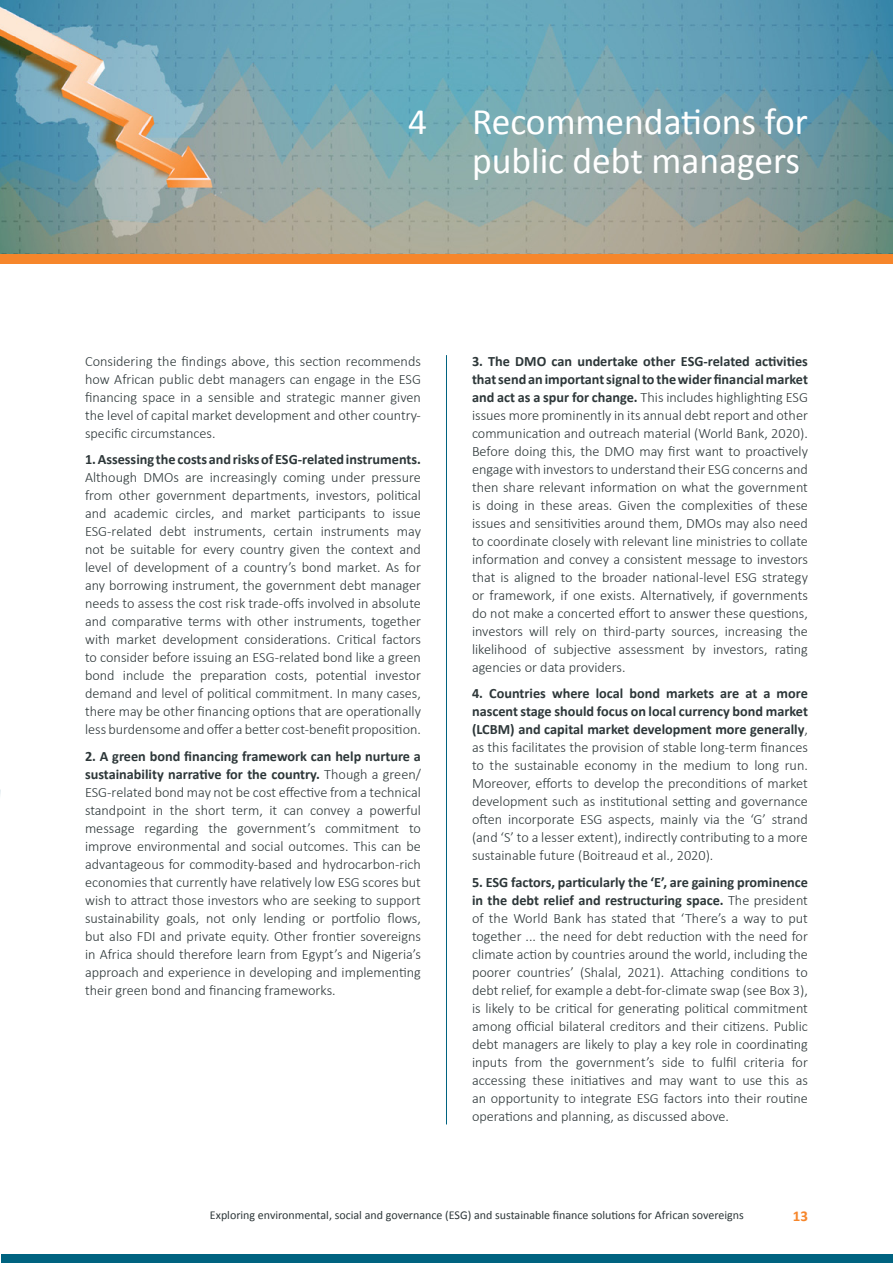
<style>
.page{position:relative;width:893px;height:1263px;background:#fff}
.page>*{position:absolute;margin:0;border:0;box-sizing:border-box;transform-origin:0 0}
.t1{font:37.5px/39px "Calibri";color:#fff;text-align:right}
.t2{font:700 15px "Calibri";color:#f6862b}
.t3{font:300 14.25px/18px "Calibri";color:#2d3739;text-align:justify}
.t4{font:700 14.25px "Calibri";color:#2d3739}
.t5{font:12px "Calibri";color:#2d3739}
.s1{font-weight:700}
</style>
<div class="page">
<div style="left:1px;top:1254px;width:892px;height:9px;background:#006380"></div>
<img style="left:0;top:0;width:893px;height:254px">
<hr style="left:446px;top:355px;width:1px;height:769px;background:#006380">
<div style="left:0;top:254px;width:893px;height:10px;background:#f6862b"></div>
<h1 class="t1" style="left:408px;top:103px;width:401px">4 Recommendations for public debt managers</h1>
<p class="t3" style="left:85px;top:352px;width:337px">Considering the findings above, this section recommends how African public debt managers can engage in the ESG financing space in a sensible and strategic manner given the level of capital market development and other country&shy;specific circumstances.</p>
<p class="t4" style="left:85px;top:450px;width:337px">1. Assessing the costs and risks of ESG-related instruments.</p>
<p class="t3" style="left:85px;top:468px;width:337px">Although DMOs are increasingly coming under pressure from other government departments, investors, political and academic circles, and market participants to issue ESG-related debt instruments, certain instruments may not be suitable for every country given the context and level of development of a country’s bond market. As for any borrowing instrument, the government debt manager needs to assess the cost risk trade-offs involved in absolute and comparative terms with other instruments, together with market development considerations. Critical factors to consider before issuing an ESG-related bond like a green bond include the preparation costs, potential investor demand and level of political commitment. In many cases, there may be other financing options that are operationally less burdensome and offer a better cost-benefit proposition.</p>
<p class="t3" style="left:85px;top:747px;width:337px"><span class="s1">2. A green bond financing framework can help nurture a sustainability narrative for the country.</span> Though a green/ ESG-related bond may not be cost effective from a technical standpoint in the short term, it can convey a powerful message regarding the government’s commitment to improve environmental and social outcomes. This can be advantageous for commodity-based and hydrocarbon-rich economies that currently have relatively low ESG scores but wish to attract those investors who are seeking to support sustainability goals, not only lending or portfolio flows, but also FDI and private equity. Other frontier sovereigns in Africa should therefore learn from Egypt’s and Nigeria’s approach and experience in developing and implementing their green bond and financing frameworks.</p>
<p class="t3" style="left:472px;top:352px;width:337px"><span class="s1">3. The DMO can undertake other ESG-related activities that send an important signal to the wider financial market and act as a spur for change.</span> This includes highlighting ESG issues more prominently in its annual debt report and other communication and outreach material (World Bank, 2020).<br>Before doing this, the DMO may first want to proactively engage with investors to understand their ESG concerns and then share relevant information on what the government is doing in these areas. Given the complexities of these issues and sensitivities around them, DMOs may also need to coordinate closely with relevant line ministries to collate information and convey a consistent message to investors that is aligned to the broader national-level ESG strategy or framework, if one exists. Alternatively, if governments do not make a concerted effort to answer these questions, investors will rely on third-party sources, increasing the likelihood of subjective assessment by investors, rating agencies or data providers.</p>
<p class="t3" style="left:472px;top:684px;width:337px"><span class="s1">4. Countries where local bond markets are at a more nascent stage should focus on local currency bond market (LCBM) and capital market development more generally</span>, as this facilitates the provision of stable long-term finances to the sustainable economy in the medium to long run.<br>Moreover, efforts to develop the preconditions of market development such as institutional setting and governance often incorporate ESG aspects, mainly via the ‘G’ strand (and ‘S’ to a lesser extent), indirectly contributing to a more sustainable future (Boitreaud et al., 2020).</p>
<p class="t3" style="left:472px;top:873px;width:337px"><span class="s1">5. ESG factors, particularly the ‘E’, are gaining prominence in the debt relief and restructuring space.</span> The president of the World Bank has stated that ‘There’s a way to put together ... the need for debt reduction with the need for climate action by countries around the world, including the poorer countries’ (Shalal, 2021). Attaching conditions to debt relief, for example a debt-for-climate swap (see Box 3), is likely to be critical for generating political commitment among official bilateral creditors and their citizens. Public debt managers are likely to play a key role in coordinating inputs from the government’s side to fulfil criteria for accessing these initiatives and may want to use this as an opportunity to integrate ESG factors into their routine operations and planning, as discussed above.</p>
<p class="t5" style="left:210px;top:1207px;width:535px">Exploring environmental, social and governance (ESG) and sustainable finance solutions for African sovereigns</p>
<p class="t2" style="left:793px;top:1207px;width:17px">13</p>
</div>
